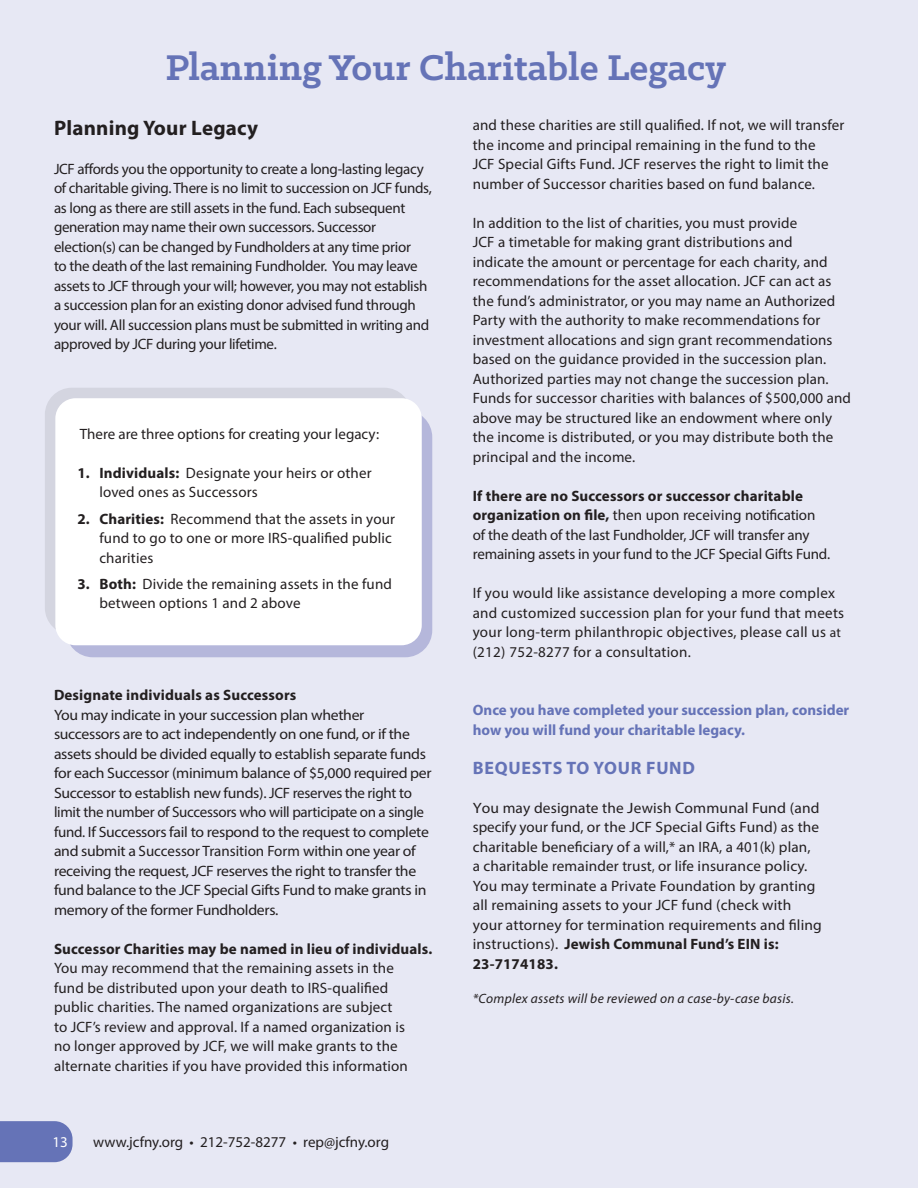
<style>
.page{position:relative;width:918px;height:1188px;background:#e7e8f4}
.page>*{position:absolute;margin:0;border:0;box-sizing:border-box;transform-origin:0 0}
.t1{font:700 40.5px "Klinic Slab";color:#6573b7}
.t2{font:700 21px "Myriad Pro";letter-spacing:.01em;color:#231f20}
.t3{font:700 18px "Myriad Pro";letter-spacing:.04em;color:#6573b7}
.Body_Text{font:15px/19.5px "Myriad Pro";letter-spacing:.005em;color:#231f20}
.Body_Text-2{font:15px/19.5px "Myriad Pro";letter-spacing:-.02em;color:#231f20;scale:1.05 1}
.Body_Text-3{font:15px/19.5px "Myriad Pro";letter-spacing:-.02em;color:#231f20}
.Body_Text-4{font:15px/19.5px "Myriad Pro";letter-spacing:.005em;color:#231f20;scale:1.11 1}
.List_Paragraph{font:15px/19.5px "Myriad Pro";letter-spacing:.01em;color:#231f20}
.t4{font:700 15px/19.5px "Myriad Pro";color:#6573b7}
.Body_Text-5{font:700 15px "Myriad Pro";letter-spacing:.01em;color:#231f20}
.t5{font:15px "Myriad Pro";color:#fff}
.t6{font:italic 13.5px "Myriad Pro";letter-spacing:.02em;color:#231f20}
.s1{font-weight:700}
.s2{font-size:13.5px}
</style>
<div class="page">
<div style="left:45px;top:388px;width:366px;height:247px;background:#d4d5e0;border-radius:27px"></div>
<div style="left:66px;top:410px;width:366px;height:247px;background:#b5b7db;border-radius:27px"></div>
<div style="left:55px;top:398px;width:367px;height:247px;background:#fff;border-radius:20px"></div>
<svg style="left:0;top:1121px;width:73px;height:41px;background:#6c79ba"></svg>
<p class="t1" style="left:166px;top:41px;width:562px">Planning Your Charitable Legacy</p>
<p class="t2" style="left:54px;top:114px;width:206px">Planning Your Legacy</p>
<p class="Body_Text-3" style="left:54px;top:159px;width:379px">JCF affords you the opportunity to create a long-lasting legacy of charitable giving. There is no limit to succession on JCF funds, as long as there are still assets in the fund. Each subsequent generation may name their own successors. Successor election(s) can be changed by Fundholders at any time prior<br>to the death of the last remaining Fundholder. You may leave assets to JCF through your will; however, you may not establish a succession plan for an existing donor advised fund through your will. All succession plans must be submitted in writing and approved by JCF during your lifetime.</p>
<p class="Body_Text" style="left:473px;top:115px;width:373px">and these charities are still qualified. If not, we will transfer the income and principal remaining in the fund to the<br>JCF Special Gifts Fund. JCF reserves the right to limit the number of Successor charities based on fund balance.</p>
<p class="Body_Text" style="left:473px;top:213px;width:380px">In addition to the list of charities, you must provide<br>JCF a timetable for making grant distributions and<br>indicate the amount or percentage for each charity, and recommendations for the asset allocation. JCF can act as the fund’s administrator, or you may name an Authorized Party with the authority to make recommendations for investment allocations and sign grant recommendations based on the guidance provided in the succession plan.<br>Authorized parties may not change the succession plan.<br>Funds for successor charities with balances of $500,000 and above may be structured like an endowment where only the income is distributed, or you may distribute both the principal and the income.</p>
<p class="Body_Text" style="left:473px;top:486px;width:359px"><span class="s1">If there are no Successors or successor charitable organization on file,</span> then upon receiving notification of the death of the last Fundholder, JCF will transfer any remaining assets in your fund to the JCF Special Gifts Fund.</p>
<p class="Body_Text" style="left:473px;top:583px;width:373px">If you would like assistance developing a more complex and customized succession plan for your fund that meets your long-term philanthropic objectives, please call us <span class="s2">at </span>(212) 752-8277 for a consultation.</p>
<p class="Body_Text" style="left:80px;top:424px;width:301px">There are three options for creating your legacy:</p>
<p class="List_Paragraph" style="left:99px;top:463px;width:274px;text-indent:-22px"><span class="s1">1. Individuals:</span> Designate your heirs or other loved ones as Successors</p>
<p class="List_Paragraph" style="left:99px;top:509px;width:297px;text-indent:-22px"><span class="s1">2. Charities:</span> Recommend that the assets in your fund to go to one or more IRS-qualified public charities</p>
<p class="List_Paragraph" style="left:99px;top:574px;width:294px;text-indent:-22px"><span class="s1">3. Both:</span> Divide the remaining assets in the fund between options 1 and 2 above</p>
<p class="Body_Text-5" style="left:54px;top:685px;width:244px">Designate individuals as Successors</p>
<p class="Body_Text-2" style="left:54px;top:705px;width:361px">You may indicate in your succession plan whether successors are to act independently on one fund, or if the assets should be divided equally to establish separate funds for each Successor (minimum balance of $5,000 required per Successor to establish new funds). JCF reserves the right to limit the number of Successors who will participate on a single fund. If Successors fail to respond to the request to complete and submit a Successor Transition Form within one year of receiving the request, JCF reserves the right to transfer the fund balance to the JCF Special Gifts Fund to make grants in memory of the former Fundholders.</p>
<p class="Body_Text" style="left:54px;top:939px;width:380px"><span class="s1">Successor Charities may be named in lieu of individuals.<br></span>You may recommend that the remaining assets in the<br>fund be distributed upon your death to IRS-qualified<br>public charities. The named organizations are subject<br>to JCF’s review and approval. If a named organization is<br>no longer approved by JCF, we will make grants to the alternate charities if you have provided this information</p>
<p class="t5" style="left:52px;top:1132px;width:17px">13</p>
<p class="Body_Text" style="left:93px;top:1132px;width:297px">www.jcfny.org • 212-752-8277 • rep@jcfny.org</p>
<p class="t4" style="left:473px;top:700px;width:378px">Once you have completed your succession plan, consider how you will fund your charitable legacy.</p>
<p class="t3" style="left:473px;top:756px;width:224px">BEQUESTS TO YOUR FUND</p>
<p class="Body_Text-4" style="left:473px;top:798px;width:316px">You may designate the Jewish Communal Fund (and specify your fund, or the JCF Special Gifts Fund) as the charitable beneficiary of a will,* an IRA, a 401(k) plan,<br>a charitable remainder trust, or life insurance policy.<br>You may terminate a Private Foundation by granting all remaining assets to your JCF fund (check with your attorney for termination requirements and filing instructions). <span class="s1">Jewish Communal Fund’s EIN is:</span></p>
<p class="Body_Text-5" style="left:473px;top:954px;width:87px">23-7174183.</p>
<p class="t6" style="left:473px;top:990px;width:323px">*Complex assets will be reviewed on a case-by-case basis.</p>
</div>
